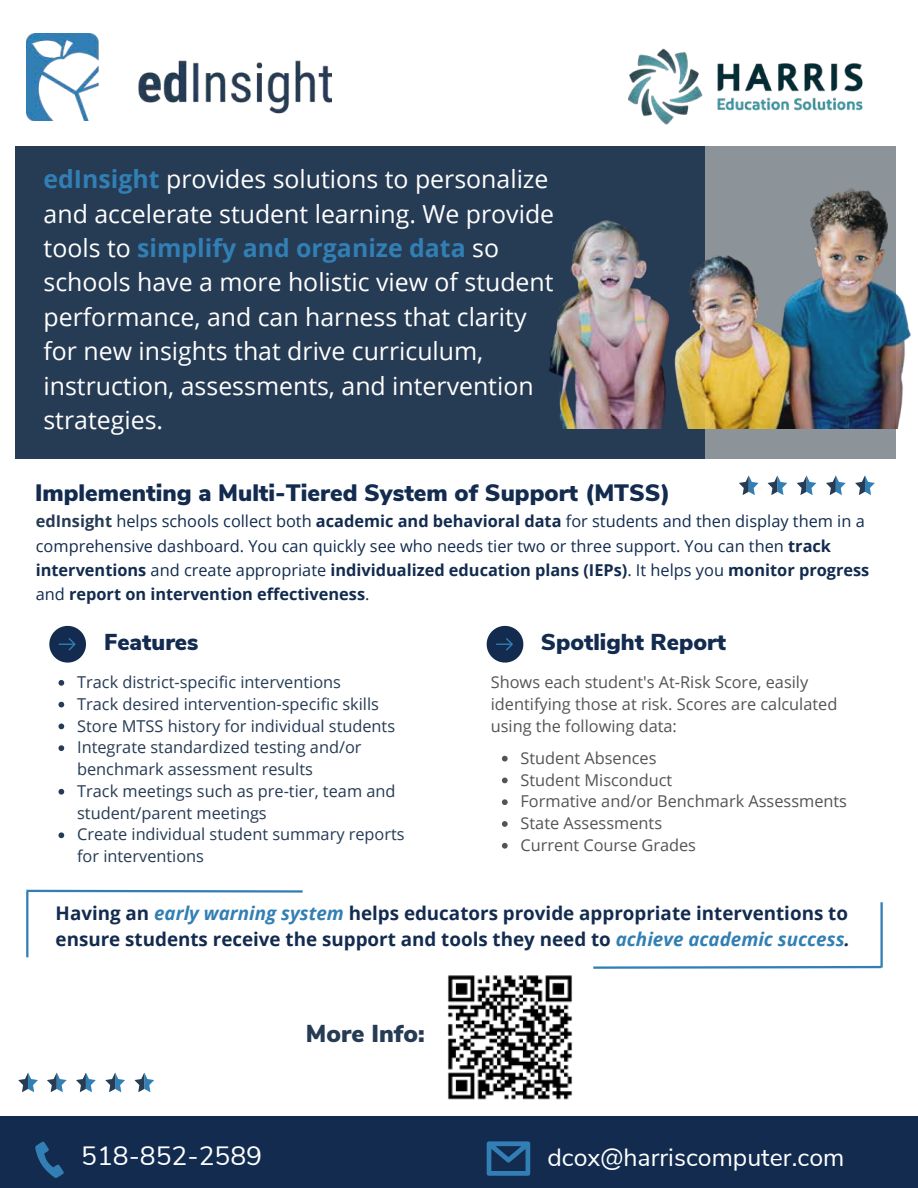
<style>
.page{position:relative;width:918px;height:1188px;background:#fff}
.page>*{position:absolute;margin:0;border:0;box-sizing:border-box;transform-origin:0 0}
.t1{font:26.4px "Nunito Sans";color:#fff}
.t2{font:24.9px/34.3px "Open Sans";color:#fff}
.t3{font:24.9px "Nunito Sans";color:#fff}
.t4{font:900 24.45px "Nunito Sans";color:#263b54}
.t5{font:900 23.7px "Nunito Sans";color:#122b4f}
.t6{font:900 22.95px "Nunito Sans";color:#122b4f}
.t7{font:700 18.75px/26.4px "Open Sans";color:#122b4f}
.t8{font:16.35px/24.2px "Open Sans";color:#122b4f}
.t9{font:16.35px/21.8px "Open Sans";color:#263b54}
.t10{font:16.35px/21.8px "Open Sans";color:#545454}
.s1{font-weight:700;color:#317fb4}
.s2{font-weight:700;color:#263b54}
.s3{font-weight:700}
.s4{font-style:italic;color:#317fb4}
.s5{font-style:italic}
</style>
<div class="page">
<img style="left:431px;top:975px;width:159px;height:142px">
<div style="left:0;top:1117px;width:918px;height:71px;background:#122b4f"></div>
<svg style="left:35px;top:1142px;width:29px;height:36px"></svg>
<img style="left:628px;top:48px;width:235px;height:77px">
<img style="left:26px;top:33px;width:305px;height:87px">
<svg style="left:18px;top:1073px;width:20px;height:19px"></svg>
<svg style="left:47px;top:1073px;width:19px;height:19px"></svg>
<svg style="left:76px;top:1073px;width:20px;height:19px"></svg>
<svg style="left:105px;top:1073px;width:20px;height:19px"></svg>
<svg style="left:135px;top:1073px;width:19px;height:19px"></svg>
<svg style="left:487px;top:1141px;width:43px;height:35px"></svg>
<div style="left:15px;top:146px;width:786px;height:313px;background:#263b54"></div>
<div style="left:705px;top:146px;width:191px;height:313px;background:#8d9499"></div>
<img style="left:549px;top:188px;width:362px;height:240px">
<svg style="left:739px;top:476px;width:19px;height:19px"></svg>
<svg style="left:768px;top:476px;width:19px;height:19px"></svg>
<svg style="left:797px;top:476px;width:19px;height:19px"></svg>
<svg style="left:826px;top:476px;width:20px;height:19px"></svg>
<svg style="left:855px;top:476px;width:20px;height:19px"></svg>
<svg style="left:487px;top:626px;width:36px;height:37px"></svg>
<svg style="left:49px;top:626px;width:37px;height:37px"></svg>
<svg style="left:26px;top:889px;width:277px;height:5px"></svg>
<hr style="left:26px;top:892px;width:2px;height:65px;background:#317fb4">
<svg style="left:593px;top:965px;width:288px;height:4px"></svg>
<hr style="left:880px;top:902px;width:3px;height:66px;background:#317fb4">
<svg style="left:502px;top:756px;width:6px;height:6px"></svg>
<svg style="left:502px;top:778px;width:6px;height:5px"></svg>
<svg style="left:502px;top:799px;width:6px;height:6px"></svg>
<svg style="left:502px;top:821px;width:6px;height:6px"></svg>
<svg style="left:502px;top:843px;width:6px;height:6px"></svg>
<svg style="left:58px;top:680px;width:6px;height:6px"></svg>
<svg style="left:58px;top:702px;width:6px;height:5px"></svg>
<svg style="left:58px;top:724px;width:6px;height:5px"></svg>
<svg style="left:58px;top:745px;width:6px;height:6px"></svg>
<svg style="left:58px;top:789px;width:6px;height:6px"></svg>
<svg style="left:58px;top:832px;width:6px;height:6px"></svg>
<p class="t2" style="left:43px;top:161px;width:512px"><span class="s1">edInsight</span> provides solutions to personalize and accelerate student learning. We provide tools to <span class="s1">simplify and organize data</span> so schools have a more holistic view of student performance, and can harness that clarity for new insights that drive curriculum, instruction, assessments, and intervention strategies.</p>
<h3 class="t5" style="left:35px;top:475px;width:637px">Implementing a Multi-Tiered System of Support (MTSS)</h3>
<p class="t8" style="left:36px;top:509px;width:835px"><span class="s2">edInsight</span> helps schools collect both <span class="s3">academic and behavioral data</span> for students and then display them in a comprehensive dashboard. You can quickly see who needs tier two or three support. You can then <span class="s3">track interventions</span> and create appropriate <span class="s3">individualized education plans (IEPs)</span>. It helps you <span class="s3">monitor progress </span>and <span class="s3">report on intervention effectiveness</span>.</p>
<h3 class="t6" style="left:104px;top:625px;width:96px">Features</h3>
<p class="t9" style="left:77px;top:671px;width:329px">Track district-specific interventions<br>Track desired intervention-specific skills Store MTSS history for individual students Integrate standardized testing and/or benchmark assessment results<br>Track meetings such as pre-tier, team and student/parent meetings<br>Create individual student summary reports for interventions</p>
<h3 class="t6" style="left:541px;top:626px;width:187px">Spotlight Report</h3>
<p class="t10" style="left:491px;top:671px;width:348px">Shows each student's At-Risk Score, easily identifying those at risk. Scores are calculated using the following data:</p>
<p class="t10" style="left:521px;top:747px;width:328px">Student Absences<br>Student Misconduct<br>Formative and/or Benchmark Assessments<br>State Assessments<br>Current Course Grades</p>
<p class="t7" style="left:56px;top:900px;width:796px">Having an <span class="s4">early warning system</span> helps educators provide appropriate interventions to ensure students receive the support and tools they need to <span class="s4">achieve academic success</span><span class="s5">.</span></p>
<h1 class="t1" style="left:81px;top:1137px;width:182px">518-852-2589</h1>
<h3 class="t4" style="left:306px;top:1015px;width:120px">More Info:</h3>
<h2 class="t3" style="left:547px;top:1139px;width:298px">dcox@harriscomputer.com</h2>
</div>
